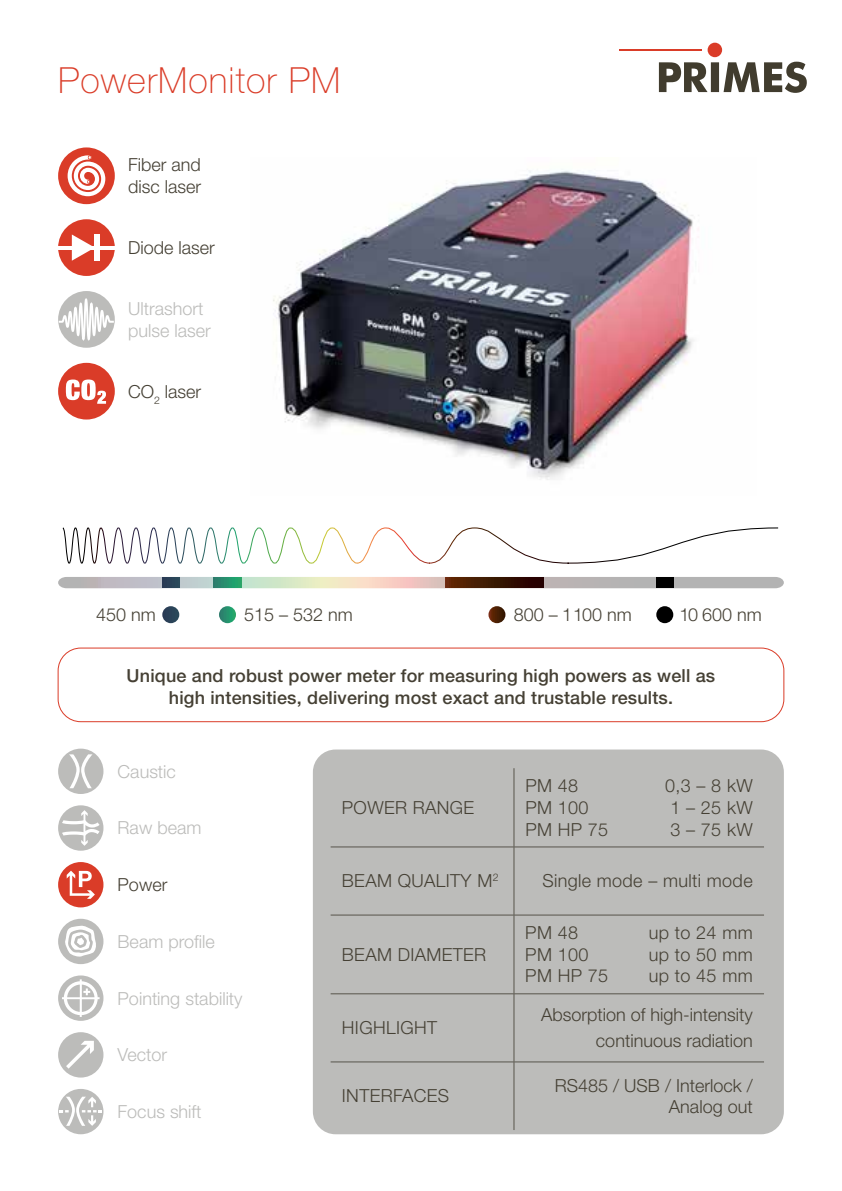
<style>
.page{position:relative;width:842px;height:1191px;background:#fff}
.page>*{position:absolute;margin:0;border:0;box-sizing:border-box;transform-origin:0 0}
.t1{font:100 36px "Helvetica Neue LT Std";letter-spacing:.03em;color:#da3c28}
.t2{font:300 18px/21.6px "Helvetica Neue LT Std";color:#454034;text-align:right}
.t3{font:500 18px/21.6px "Helvetica Neue LT Std";letter-spacing:.01em;color:#454034;text-align:center}
.t4{font:300 18px/21.6px "Helvetica Neue LT Std";color:#bcbcba}
.t5{font:300 18px "Helvetica Neue LT Std";letter-spacing:.02em;color:#454034}
</style>
<div class="page">
<img style="left:273px;top:170px;width:421px;height:310px">
<div style="left:58px;top:147px;width:57px;height:57px;background:#da3c28;border-radius:50%"></div>
<svg style="left:68px;top:155px;width:37px;height:41px"></svg>
<div style="left:708px;top:43px;width:14px;height:14px;background:#da3c28;border-radius:50%"></div>
<hr style="left:619px;top:49px;width:83px;height:2px;background:#da3c28">
<svg style="left:659px;top:62px;width:148px;height:31px"></svg>
<div style="left:58px;top:219px;width:57px;height:57px;background:#da3c28;border-radius:50%"></div>
<div style="left:94px;top:234px;width:5px;height:27px;background:#fff"></div>
<hr style="left:58px;top:246px;width:57px;height:3px;background:#fff">
<svg style="left:72px;top:234px;width:22px;height:27px"></svg>
<div style="left:58px;top:291px;width:57px;height:57px;background:#bcbcba;border-radius:50%"></div>
<svg style="left:58px;top:297px;width:57px;height:44px"></svg>
<div style="left:58px;top:363px;width:57px;height:56px;background:#da3c28;border-radius:50%"></div>
<svg style="left:66px;top:379px;width:40px;height:25px"></svg>
<svg style="left:58px;top:577px;width:726px;height:11px"></svg>
<svg style="left:62px;top:527px;width:717px;height:37px"></svg>
<div style="left:162px;top:577px;width:17px;height:11px;background:#2a4258"></div>
<div style="left:58px;top:748px;width:45px;height:46px;background:#bcbcba;border-radius:50%"></div>
<svg style="left:69px;top:754px;width:23px;height:34px"></svg>
<div style="left:58px;top:805px;width:45px;height:45px;background:#bcbcba;border-radius:50%"></div>
<svg style="left:62px;top:810px;width:38px;height:36px"></svg>
<div style="left:58px;top:862px;width:45px;height:45px;background:#da3c28;border-radius:50%"></div>
<svg style="left:67px;top:870px;width:28px;height:28px"></svg>
<div style="left:58px;top:918px;width:45px;height:46px;background:#bcbcba;border-radius:50%"></div>
<svg style="left:64px;top:925px;width:33px;height:32px"></svg>
<div style="left:58px;top:975px;width:45px;height:45px;background:#bcbcba;border-radius:50%"></div>
<svg style="left:62px;top:979px;width:38px;height:38px"></svg>
<div style="left:58px;top:1032px;width:45px;height:45px;background:#bcbcba;border-radius:50%"></div>
<svg style="left:66px;top:1040px;width:28px;height:28px"></svg>
<div style="left:58px;top:1089px;width:45px;height:45px;background:#bcbcba;border-radius:50%"></div>
<svg style="left:60px;top:1096px;width:42px;height:29px"></svg>
<div style="left:313px;top:749px;width:471px;height:385px;background:#bcbcba;border-radius:23px"></div>
<hr style="left:331px;top:846px;width:183px;height:1px;background:#57544b">
<hr style="left:331px;top:914px;width:183px;height:1px;background:#57544b">
<hr style="left:331px;top:993px;width:183px;height:1px;background:#57544b">
<hr style="left:331px;top:1061px;width:183px;height:1px;background:#57544b">
<hr style="left:514px;top:768px;width:1px;height:78px;background:#57544b">
<hr style="left:514px;top:846px;width:250px;height:1px;background:#57544b">
<hr style="left:514px;top:847px;width:1px;height:67px;background:#57544b">
<hr style="left:514px;top:914px;width:250px;height:1px;background:#57544b">
<hr style="left:514px;top:915px;width:1px;height:78px;background:#57544b">
<hr style="left:514px;top:993px;width:250px;height:1px;background:#57544b">
<hr style="left:514px;top:994px;width:1px;height:67px;background:#57544b">
<hr style="left:514px;top:1061px;width:250px;height:1px;background:#57544b">
<hr style="left:514px;top:1062px;width:1px;height:68px;background:#57544b">
<div style="left:58px;top:647px;width:726px;height:75px;border:1px solid #da3c28;border-radius:23px"></div>
<div style="left:162px;top:606px;width:17px;height:17px;background:#2a4258;border-radius:9px"></div>
<svg style="left:213px;top:577px;width:29px;height:11px"></svg>
<svg style="left:219px;top:606px;width:17px;height:17px"></svg>
<svg style="left:445px;top:577px;width:98px;height:11px"></svg>
<svg style="left:488px;top:606px;width:17px;height:17px"></svg>
<div style="left:656px;top:577px;width:17px;height:11px;background:#000"></div>
<div style="left:656px;top:606px;width:17px;height:17px;background:#000;border-radius:9px"></div>
<h1 class="t1" style="left:58px;top:59px;width:284px">PowerMonitor PM</h1>
<p class="t2" style="left:128px;top:154px;width:75px;text-align:left">Fiber and disc laser</p>
<p class="t2" style="left:128px;top:236px;width:88px">Diode laser</p>
<p class="t4" style="left:128px;top:297px;width:84px">Ultrashort pulse laser</p>
<p class="t2" style="left:128px;top:380px;width:75px">CO<sub>2</sub> laser</p>
<p class="t2" style="left:96px;top:603px;width:61px">450 nm</p>
<p class="t2" style="left:244px;top:603px;width:110px">515 – 532 nm</p>
<p class="t2" style="left:514px;top:603px;width:120px">800 – 1100 nm</p>
<p class="t2" style="left:679px;top:603px;width:84px">10 600 nm</p>
<p class="t3" style="left:127px;top:665px;width:590px">Unique and robust power meter for measuring high powers as well as high intensities, delivering most exact and trustable results.</p>
<p class="t4" style="left:118px;top:760px;width:60px">Caustic</p>
<p class="t4" style="left:118px;top:817px;width:85px">Raw beam</p>
<p class="t2" style="left:118px;top:873px;width:51px">Power</p>
<p class="t4" style="left:118px;top:930px;width:99px">Beam profile</p>
<p class="t4" style="left:118px;top:987px;width:126px">Pointing stability</p>
<p class="t4" style="left:118px;top:1043px;width:51px">Vector</p>
<p class="t4" style="left:118px;top:1100px;width:85px">Focus shift</p>
<p class="t5" style="left:342px;top:796px;width:134px">POWER RANGE</p>
<p class="t2" style="left:525px;top:775px;width:54px">PM 48</p>
<p class="t2" style="left:665px;top:775px;width:89px">0,3 – 8 kW</p>
<p class="t2" style="left:525px;top:796px;width:65px">PM 100</p>
<p class="t2" style="left:670px;top:796px;width:84px">1 – 25 kW</p>
<p class="t2" style="left:525px;top:818px;width:84px">PM HP 75</p>
<p class="t2" style="left:670px;top:818px;width:84px">3 – 75 kW</p>
<p class="t5" style="left:342px;top:870px;width:158px">BEAM QUALITY M<sup>2</sup></p>
<p class="t5" style="left:542px;top:870px;width:212px">Single mode – multi mode</p>
<p class="t5" style="left:342px;top:943px;width:146px">BEAM DIAMETER</p>
<p class="t5" style="left:342px;top:1017px;width:97px">HIGHLIGHT</p>
<p class="t2" style="left:525px;top:921px;width:54px">PM 48</p>
<p class="t2" style="left:649px;top:921px;width:105px">up to 24 mm</p>
<p class="t2" style="left:525px;top:943px;width:65px">PM 100</p>
<p class="t2" style="left:649px;top:943px;width:105px">up to 50 mm</p>
<p class="t2" style="left:525px;top:965px;width:84px">PM HP 75</p>
<p class="t2" style="left:649px;top:965px;width:105px">up to 45 mm</p>
<p class="t2" style="left:541px;top:1001px;width:213px;line-height:26px">Absorption of high-intensity continuous radiation</p>
<p class="t5" style="left:342px;top:1085px;width:109px">INTERFACES</p>
<p class="t2" style="left:555px;top:1074px;width:199px">RS485 / USB / Interlock /<br>Analog out</p>
</div>
